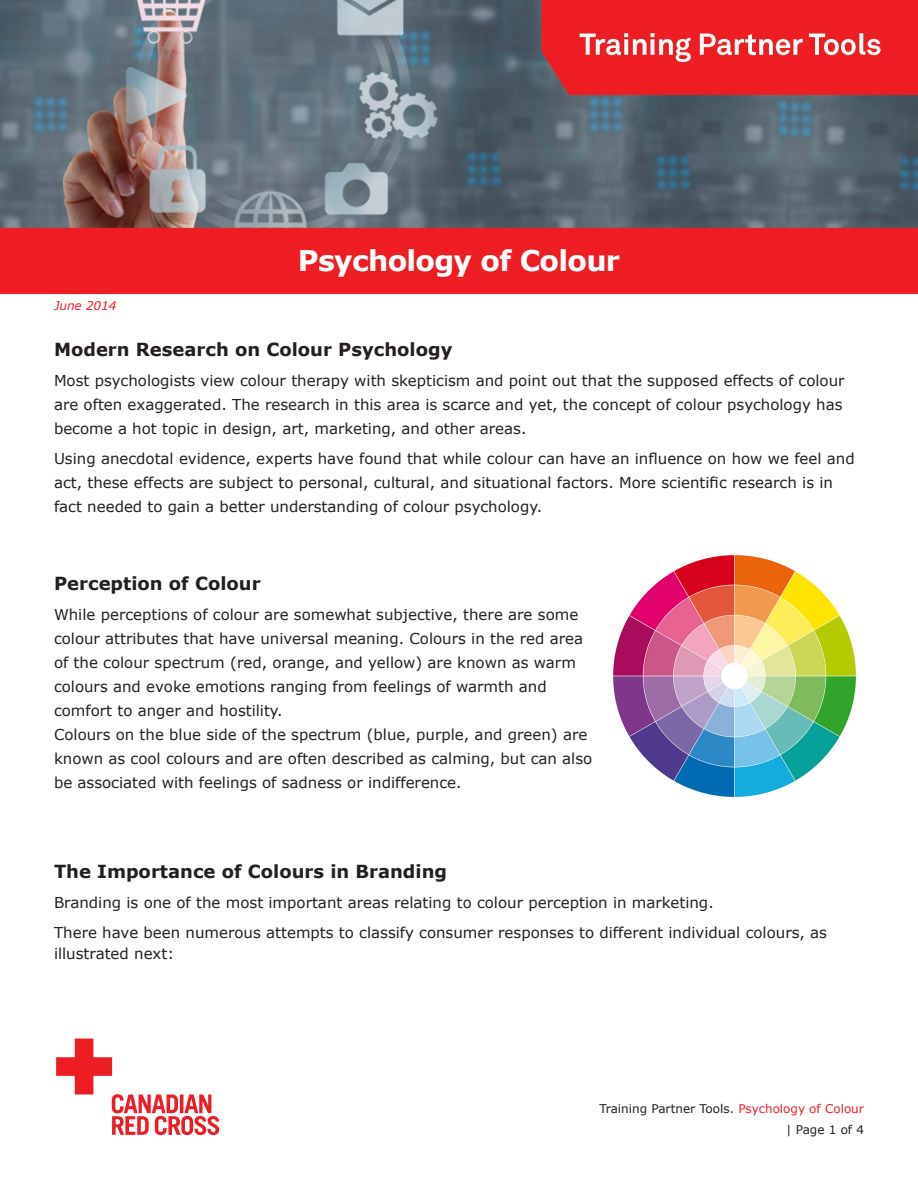
<style>
.page{position:relative;width:918px;height:1188px;background:#fff}
.page>*{position:absolute;margin:0;border:0;box-sizing:border-box;transform-origin:0 0}
.t1{font:700 28.5px "Verdana";letter-spacing:-.025em;color:#fff}
.t2{font:700 18px "Verdana";color:#231f20}
.t3{font:15px/24px "Verdana";color:#231f20}
.t4{font:12px "Verdana";color:#231f20}
.t5{font:italic 12px "Verdana";color:#ee1d23}
.s1{color:#ee1d23}
</style>
<div class="page">
<img style="left:0;top:0;width:918px;height:295px">
<svg style="left:56px;top:1038px;width:164px;height:98px"></svg>
<img style="left:613px;top:555px;width:243px;height:242px">
<p class="t5" style="left:54px;top:298px;width:64px">June 2014</p>
<p class="t1" style="left:298px;top:240px;width:324px">Psychology of Colour</p>
<p class="t2" style="left:54px;top:336px;width:400px">Modern Research on Colour Psychology</p>
<p class="t3" style="left:54px;top:368px;width:792px">Most psychologists view colour therapy with skepticism and point out that the supposed effects of colour are often exaggerated. The research in this area is scarce and yet, the concept of colour psychology has become a hot topic in design, art, marketing, and other areas.</p>
<p class="t3" style="left:54px;top:446px;width:802px">Using anecdotal evidence, experts have found that while colour can have an influence on how we feel and act, these effects are subject to personal, cultural, and situational factors. More scientific research is in fact needed to gain a better understanding of colour psychology.</p>
<p class="t2" style="left:54px;top:570px;width:208px">Perception of Colour</p>
<p class="t3" style="left:54px;top:602px;width:526px">While perceptions of colour are somewhat subjective, there are some</p>
<p class="t3" style="left:54px;top:626px;width:531px">colour attributes that have universal meaning. Colours in the red area</p>
<p class="t3" style="left:54px;top:650px;width:523px">of the colour spectrum (red, orange, and yellow) are known as warm</p>
<p class="t3" style="left:54px;top:674px;width:494px">colours and evoke emotions ranging from feelings of warmth and</p>
<p class="t3" style="left:54px;top:698px;width:230px">comfort to anger and hostility.</p>
<p class="t3" style="left:54px;top:722px;width:535px">Colours on the blue side of the spectrum (blue, purple, and green) are</p>
<p class="t3" style="left:54px;top:746px;width:540px">known as cool colours and are often described as calming, but can also</p>
<p class="t3" style="left:54px;top:770px;width:409px">be associated with feelings of sadness or indifference.</p>
<p class="t2" style="left:54px;top:858px;width:395px">The Importance of Colours in Branding</p>
<p class="t3" style="left:54px;top:890px;width:661px">Branding is one of the most important areas relating to colour perception in marketing.</p>
<p class="t3" style="left:54px;top:922px;width:775px;line-height:21px">There have been numerous attempts to classify consumer responses to different individual colours, as illustrated next:</p>
<p class="t4" style="left:600px;top:1101px;width:266px">Training Partner Tools. <span class="s1">Psychology of Colour</span></p>
<p class="t4" style="left:786px;top:1122px;width:79px">| Page 1 of 4</p>
</div>
